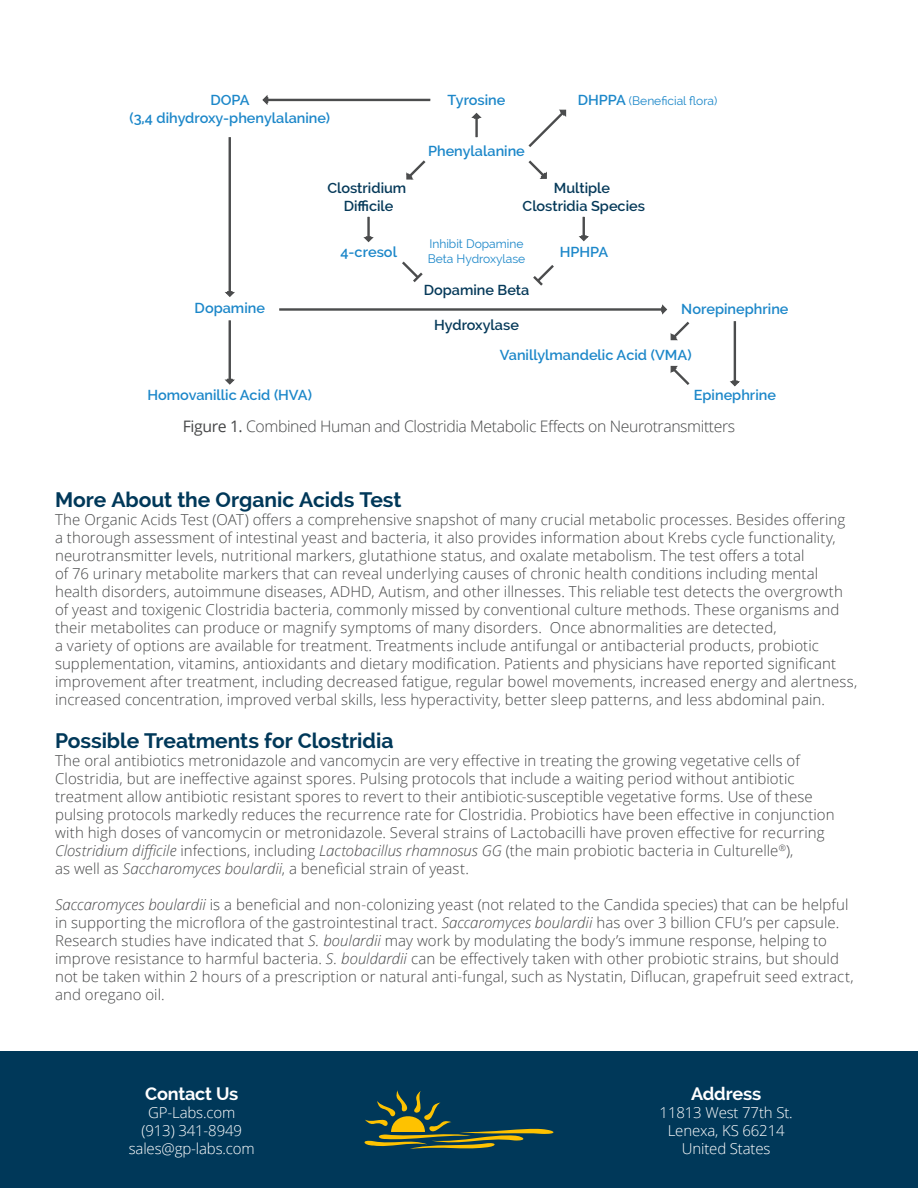
<style>
.page{position:relative;width:918px;height:1188px;background:#fff}
.page>*{position:absolute;margin:0;border:0;box-sizing:border-box;transform-origin:0 0}
.t1{font:700 21px "Raleway";letter-spacing:-.005em;color:#003859}
.t2{font:700 18px "Raleway";letter-spacing:-.01em;color:#fff}
.t3{font:300 15.9px "Open Sans";letter-spacing:-.025em;color:#464748}
.t4{font:300 15px/18px "Open Sans";letter-spacing:.005em;color:#464748}
.t5{font:300 15px "Open Sans";letter-spacing:-.01em;color:#fff}
.t6{font:600 14.4px/17.4px "Raleway";color:#1c87c9;text-align:center}
.t7{font:600 14.4px/17.4px "Raleway";color:#053959;text-align:center}
.t8{font:12px/14.4px "Raleway";color:#1c87c9}
.s1{font-weight:600;font-size:14.4px}
.s2{font-weight:400}
.s3{font-style:italic}
</style>
<div class="page">
<div style="left:0;top:1051px;width:918px;height:137px;background:#003859"></div>
<svg style="left:364px;top:1090px;width:190px;height:59px"></svg>
<hr style="left:267px;top:99px;width:163px;height:2px;background:#4b4c4d">
<hr style="left:279px;top:308px;width:385px;height:3px;background:#4b4c4d">
<hr style="left:229px;top:137px;width:2px;height:156px;background:#4b4c4d">
<hr style="left:229px;top:320px;width:2px;height:62px;background:#4b4c4d">
<hr style="left:475px;top:116px;width:3px;height:21px;background:#4b4c4d">
<svg style="left:471px;top:112px;width:11px;height:7px"></svg>
<hr style="left:367px;top:217px;width:3px;height:21px;background:#4b4c4d">
<hr style="left:583px;top:217px;width:2px;height:21px;background:#4b4c4d">
<svg style="left:402px;top:261px;width:21px;height:22px"></svg>
<svg style="left:533px;top:265px;width:21px;height:21px"></svg>
<hr style="left:734px;top:321px;width:2px;height:62px;background:#4b4c4d">
<svg style="left:528px;top:109px;width:39px;height:38px"></svg>
<svg style="left:528px;top:160px;width:19px;height:19px"></svg>
<svg style="left:406px;top:160px;width:20px;height:20px"></svg>
<svg style="left:262px;top:95px;width:7px;height:10px"></svg>
<svg style="left:363px;top:236px;width:11px;height:7px"></svg>
<svg style="left:578px;top:235px;width:11px;height:7px"></svg>
<svg style="left:224px;top:378px;width:11px;height:7px"></svg>
<svg style="left:225px;top:291px;width:10px;height:6px"></svg>
<svg style="left:670px;top:365px;width:20px;height:20px"></svg>
<svg style="left:661px;top:304px;width:29px;height:37px"></svg>
<svg style="left:730px;top:380px;width:10px;height:7px"></svg>
<p class="t6" style="left:129px;top:92px;width:202px">DOPA<br>(3,4 dihydroxy-phenylalanine)</p>
<p class="t6" style="left:448px;top:92px;width:59px">Tyrosine</p>
<p class="t6" style="left:428px;top:142px;width:98px">Phenylalanine</p>
<p class="t7" style="left:327px;top:179px;width:80px">Clostridium<br>Difficile</p>
<p class="t7" style="left:523px;top:179px;width:124px">Multiple<br>Clostridia Species</p>
<p class="t6" style="left:560px;top:243px;width:50px">HPHPA</p>
<p class="t8" style="left:578px;top:94px;width:141px"><span class="s1">DHPPA</span> (Beneficial flora)</p>
<p class="t8" style="left:428px;top:237px;width:99px">Inhibit Dopamine<br>Beta Hydroxylase</p>
<p class="t6" style="left:341px;top:243px;width:58px">4-cresol</p>
<p class="t6" style="left:195px;top:299px;width:72px">Dopamine</p>
<p class="t6" style="left:148px;top:386px;width:166px">Homovanillic Acid (HVA)</p>
<p class="t7" style="left:424px;top:282px;width:107px">Dopamine Beta</p>
<p class="t7" style="left:434px;top:316px;width:86px">Hydroxylase</p>
<p class="t6" style="left:681px;top:300px;width:109px">Norepinephrine</p>
<p class="t6" style="left:500px;top:346px;width:193px">Vanillylmandelic Acid (VMA)</p>
<p class="t6" style="left:694px;top:386px;width:84px">Epinephrine</p>
<p class="t3" style="left:183px;top:415px;width:554px"><span class="s2">Figure 1.</span> Combined Human and Clostridia Metabolic Effects on Neurotransmitters</p>
<p class="t1" style="left:55px;top:488px;width:348px">More About the Organic Acids Test</p>
<p class="t4" style="left:55px;top:510px;width:792px">The Organic Acids Test (OAT) offers a comprehensive snapshot of many crucial metabolic processes. Besides offering a thorough assessment of intestinal yeast and bacteria, it also provides information about Krebs cycle functionality, neurotransmitter levels, nutritional markers, glutathione status, and oxalate metabolism. The test offers a total</p>
<p class="t4" style="left:55px;top:564px;width:789px">of 76 urinary metabolite markers that can reveal underlying causes of chronic health conditions including mental health disorders, autoimmune diseases, ADHD, Autism, and other illnesses. This reliable test detects the overgrowth</p>
<p class="t4" style="left:55px;top:600px;width:786px">of yeast and toxigenic Clostridia bacteria, commonly missed by conventional culture methods. These organisms and their metabolites can produce or magnify symptoms of many disorders. Once abnormalities are detected,</p>
<p class="t4" style="left:55px;top:636px;width:804px">a variety of options are available for treatment. Treatments include antifungal or antibacterial products, probiotic supplementation, vitamins, antioxidants and dietary modification. Patients and physicians have reported significant improvement after treatment, including decreased fatigue, regular bowel movements, increased energy and alertness, increased concentration, improved verbal skills, less hyperactivity, better sleep patterns, and less abdominal pain.</p>
<p class="t1" style="left:55px;top:729px;width:340px">Possible Treatments for Clostridia</p>
<p class="t4" style="left:55px;top:751px;width:781px">The oral antibiotics metronidazole and vancomycin are very effective in treating the growing vegetative cells of Clostridia, but are ineffective against spores. Pulsing protocols that include a waiting period without antibiotic treatment allow antibiotic resistant spores to revert to their antibiotic-susceptible vegetative forms. Use of these pulsing protocols markedly reduces the recurrence rate for Clostridia. Probiotics have been effective in conjunction with high doses of vancomycin or metronidazole. Several strains of Lactobacilli have proven effective for recurring <span class="s3">Clostridium difficile</span> infections, including <span class="s3">Lactobacillus rhamnosus GG</span> (the main probiotic bacteria in Culturelle<sup>®</sup>),</p>
<p class="t4" style="left:55px;top:859px;width:415px">as well as <span class="s3">Saccharomyces boulardii</span>, a beneficial strain of yeast.</p>
<p class="t4" style="left:55px;top:895px;width:800px"><span class="s3">Saccaromyces boulardii</span> is a beneficial and non-colonizing yeast (not related to the Candida species) that can be helpful in supporting the microflora of the gastrointestinal tract. <span class="s3">Saccaromyces boulardii</span> has over 3 billion CFU’s per capsule.<br>Research studies have indicated that <span class="s3">S. boulardii</span> may work by modulating the body’s immune response, helping to improve resistance to harmful bacteria. <span class="s3">S. bouldardii</span> can be effectively taken with other probiotic strains, but should not be taken within 2 hours of a prescription or natural anti-fungal, such as Nystatin, Diflucan, grapefruit seed extract, and oregano oil.</p>
<p class="t2" style="left:145px;top:1084px;width:95px">Contact Us</p>
<p class="t5" style="left:148px;top:1103px;width:89px">GP-Labs.com</p>
<p class="t5" style="left:142px;top:1121px;width:102px">(913) 341-8949</p>
<p class="t5" style="left:129px;top:1139px;width:128px">sales@gp-labs.com</p>
<p class="t2" style="left:691px;top:1084px;width:72px">Address</p>
<p class="t5" style="left:660px;top:1103px;width:135px">11813 West 77th St.</p>
<p class="t5" style="left:668px;top:1121px;width:118px">Lenexa, KS 66214</p>
<p class="t5" style="left:682px;top:1139px;width:90px">United States</p>
</div>
